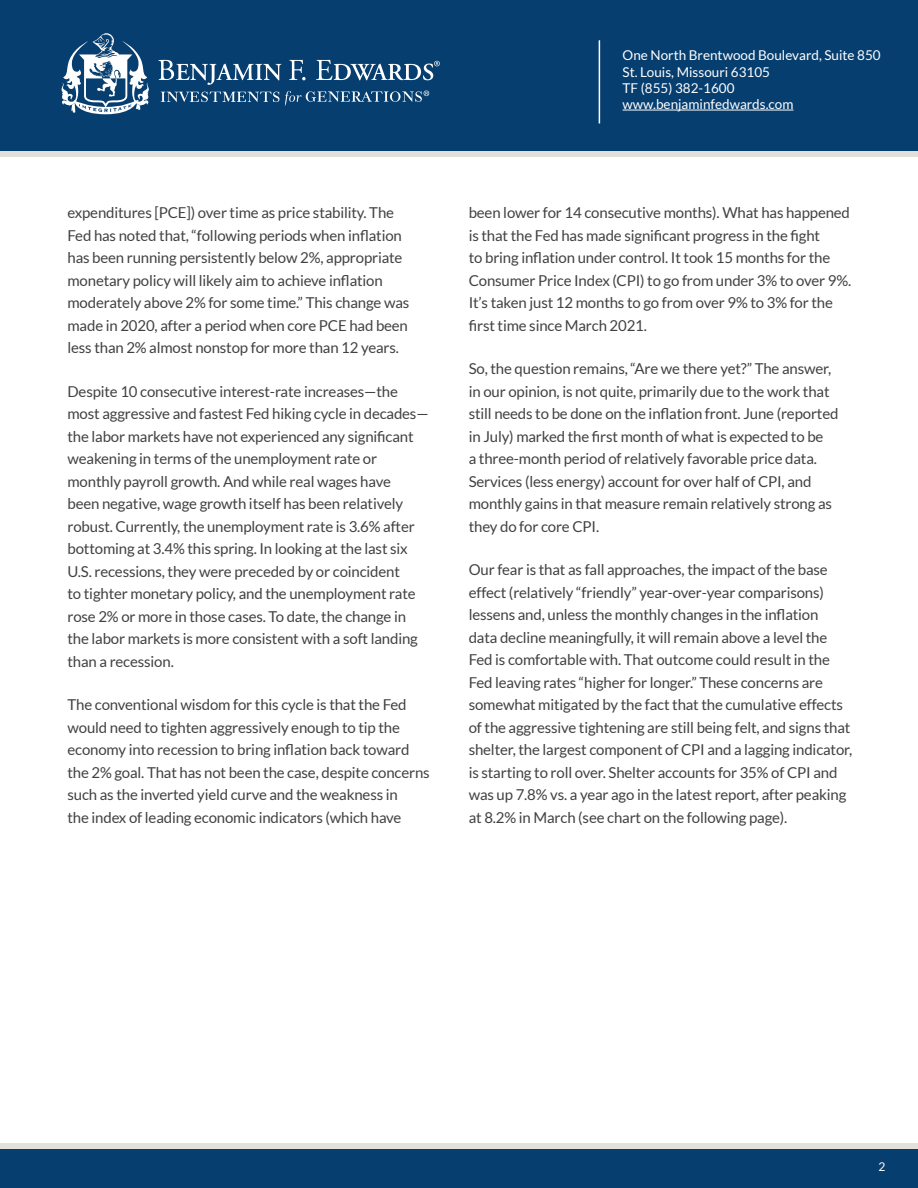
<style>
.page{position:relative;width:918px;height:1188px;background:#fff}
.page>*{position:absolute;margin:0;border:0;box-sizing:border-box;transform-origin:0 0}
.t1{font:15px/22.5px "Lato";letter-spacing:-.01em;color:#414042}
.t2{font:13.5px "Lato";color:#fff}
.t3{font:12px "Lato";color:#fff}
</style>
<div class="page">
<div style="left:0;top:0;width:918px;height:151px;background:#063e6f"></div>
<hr style="left:623px;top:110px;width:170px;height:1px;background:#fff">
<hr style="left:599px;top:40px;width:1px;height:83px;background:#fff">
<div style="left:0;top:1148px;width:918px;height:40px;background:#063e6f"></div>
<div style="left:0;top:1144px;width:918px;height:5px;background:#e1e0db"></div>
<div style="left:0;top:151px;width:918px;height:5px;background:#e1e0db"></div>
<svg style="left:62px;top:33px;width:87px;height:81px"></svg>
<svg style="left:161px;top:92px;width:118px;height:10px"></svg>
<svg style="left:158px;top:60px;width:123px;height:25px"></svg>
<svg style="left:289px;top:60px;width:17px;height:20px"></svg>
<svg style="left:316px;top:60px;width:124px;height:20px"></svg>
<svg style="left:285px;top:91px;width:144px;height:15px"></svg>
<p class="t1" style="left:68px;top:202px;width:343px">expenditures [PCE]) over time as price stability. The Fed has noted that, “following periods when inflation has been running persistently below 2%, appropriate monetary policy will likely aim to achieve inflation moderately above 2% for some time.” This change was made in 2020, after a period when core PCE had been less than 2% almost nonstop for more than 12 years.</p>
<p class="t1" style="left:68px;top:380px;width:363px">Despite 10 consecutive interest-rate increases—the most aggressive and fastest Fed hiking cycle in decades— the labor markets have not experienced any significant weakening in terms of the unemployment rate or monthly payroll growth. And while real wages have<br>been negative, wage growth itself has been relatively robust. Currently, the unemployment rate is 3.6% after bottoming at 3.4% this spring. In looking at the last six U.S. recessions, they were preceded by or coincident<br>to tighter monetary policy, and the unemployment rate rose 2% or more in those cases. To date, the change in the labor markets is more consistent with a soft landing than a recession.</p>
<p class="t1" style="left:68px;top:694px;width:364px">The conventional wisdom for this cycle is that the Fed would need to tighten aggressively enough to tip the economy into recession to bring inflation back toward the 2% goal. That has not been the case, despite concerns such as the inverted yield curve and the weakness in<br>the index of leading economic indicators (which have</p>
<p class="t2" style="left:623px;top:48px;width:260px">One North Brentwood Boulevard, Suite 850</p>
<p class="t2" style="left:623px;top:64px;width:149px">St. Louis, Missouri 63105</p>
<p class="t2" style="left:623px;top:80px;width:113px">TF (855) 382-1600</p>
<p class="t2" style="left:623px;top:97px;width:172px">www.benjaminfedwards.com</p>
<p class="t1" style="left:469px;top:202px;width:384px">been lower for 14 consecutive months). What has happened is that the Fed has made significant progress in the fight<br>to bring inflation under control. It took 15 months for the Consumer Price Index (CPI) to go from under 3% to over 9%.<br>It’s taken just 12 months to go from over 9% to 3% for the first time since March 2021.</p>
<p class="t1" style="left:469px;top:358px;width:371px">So, the question remains, “Are we there yet?” The answer, in our opinion, is not quite, primarily due to the work that still needs to be done on the inflation front. June (reported in July) marked the first month of what is expected to be<br>a three-month period of relatively favorable price data.<br>Services (less energy) account for over half of CPI, and monthly gains in that measure remain relatively strong as they do for core CPI.</p>
<p class="t1" style="left:469px;top:559px;width:385px">Our fear is that as fall approaches, the impact of the base effect (relatively “friendly” year-over-year comparisons) lessens and, unless the monthly changes in the inflation<br>data decline meaningfully, it will remain above a level the Fed is comfortable with. That outcome could result in the Fed leaving rates “higher for longer.” These concerns are somewhat mitigated by the fact that the cumulative effects of the aggressive tightening are still being felt, and signs that shelter, the largest component of CPI and a lagging indicator, is starting to roll over. Shelter accounts for 35% of CPI and was up 7.8% vs. a year ago in the latest report, after peaking at 8.2% in March (see chart on the following page).</p>
<p class="t3" style="left:879px;top:1160px;width:8px">2</p>
</div>
